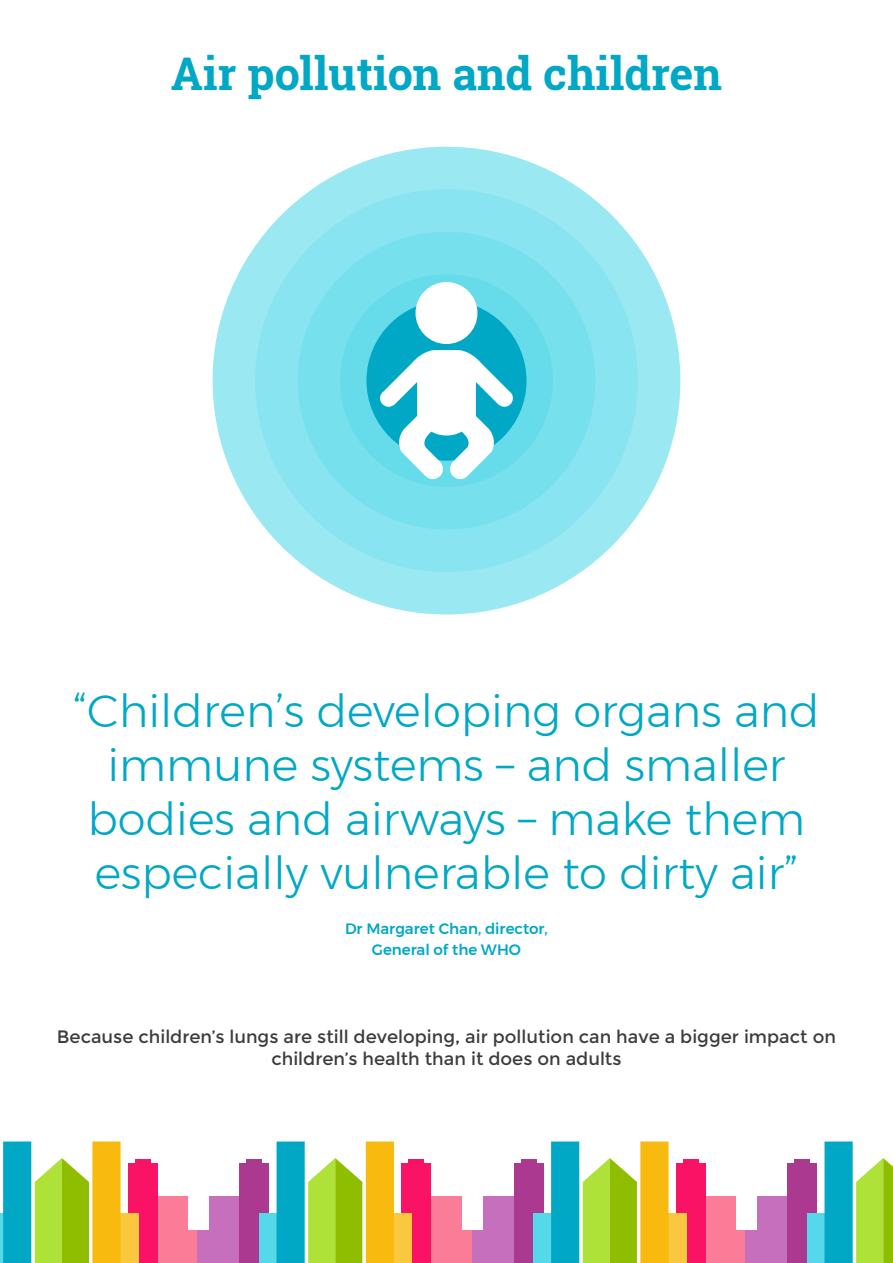
<style>
.page{position:relative;width:893px;height:1263px;background:#fff}
.page>*{position:absolute;margin:0;border:0;box-sizing:border-box;transform-origin:0 0}
.t1{font:300 45px/54px "Montserrat";color:#00a8c6;text-align:center}
.t2{font:700 45px "Roboto Slab";color:#00a8c6}
.t3{font:18px/22.5px "Montserrat";color:#3c3c3b;text-align:center}
.t4{font:500 15px/21px "Montserrat";color:#00a8c6;text-align:center}
</style>
<div class="page">
<div style="left:213px;top:147px;width:467px;height:467px;background:#99e8f2;border-radius:50%"></div>
<div style="left:255px;top:189px;width:383px;height:383px;background:#88e4f0;border-radius:50%"></div>
<div style="left:298px;top:232px;width:297px;height:297px;background:#77e0ed;border-radius:50%"></div>
<div style="left:340px;top:274px;width:213px;height:213px;background:#66dceb;border-radius:50%"></div>
<div style="left:366px;top:301px;width:160px;height:160px;background:#00a8c6;border-radius:50%"></div>
<div style="left:415px;top:282px;width:62px;height:62px;background:#fff;border-radius:50%"></div>
<svg style="left:380px;top:350px;width:133px;height:129px"></svg>
<div style="left:169px;top:1231px;width:30px;height:32px;background:#fa7c97"></div>
<div style="left:155px;top:1196px;width:33px;height:67px;background:#fa7c97"></div>
<div style="left:128px;top:1163px;width:30px;height:100px;background:#fa1265"></div>
<div style="left:135px;top:1160px;width:16px;height:69px;background:#fa1265"></div>
<div style="left:103px;top:1214px;width:35px;height:49px;background:#f9c83f"></div>
<div style="left:92px;top:1141px;width:29px;height:122px;background:#f8ba0f"></div>
<svg style="left:35px;top:1158px;width:54px;height:105px;background:#a9d536"></svg>
<div style="left:0;top:1214px;width:21px;height:49px;background:#55d8e9"></div>
<div style="left:3px;top:1141px;width:28px;height:122px;background:#00a8c6"></div>
<div style="left:442px;top:1231px;width:31px;height:32px;background:#fa7c97"></div>
<div style="left:428px;top:1196px;width:33px;height:67px;background:#fa7c97"></div>
<div style="left:401px;top:1163px;width:30px;height:100px;background:#fa1265"></div>
<div style="left:408px;top:1160px;width:16px;height:69px;background:#fa1265"></div>
<div style="left:376px;top:1214px;width:36px;height:49px;background:#f9c83f"></div>
<div style="left:366px;top:1141px;width:28px;height:122px;background:#f8ba0f"></div>
<svg style="left:308px;top:1158px;width:54px;height:105px;background:#aad537"></svg>
<div style="left:198px;top:1231px;width:30px;height:32px;background:#c66fbd"></div>
<div style="left:209px;top:1196px;width:33px;height:67px;background:#c66fbd"></div>
<div style="left:239px;top:1163px;width:30px;height:100px;background:#ab3990"></div>
<div style="left:246px;top:1160px;width:16px;height:69px;background:#ab3990"></div>
<div style="left:259px;top:1214px;width:35px;height:49px;background:#55d8e9"></div>
<div style="left:277px;top:1141px;width:28px;height:122px;background:#00a8c6"></div>
<div style="left:717px;top:1231px;width:30px;height:32px;background:#fa7c97"></div>
<div style="left:703px;top:1196px;width:33px;height:67px;background:#fa7c97"></div>
<div style="left:676px;top:1163px;width:30px;height:100px;background:#fa1265"></div>
<div style="left:683px;top:1160px;width:16px;height:69px;background:#fa1265"></div>
<div style="left:651px;top:1214px;width:35px;height:49px;background:#f9c83f"></div>
<div style="left:640px;top:1141px;width:28px;height:122px;background:#f8ba0f"></div>
<svg style="left:583px;top:1158px;width:54px;height:105px;background:#a9d536"></svg>
<div style="left:473px;top:1231px;width:30px;height:32px;background:#c66fbd"></div>
<div style="left:484px;top:1196px;width:33px;height:67px;background:#c66fbd"></div>
<div style="left:514px;top:1163px;width:30px;height:100px;background:#ab3990"></div>
<div style="left:521px;top:1160px;width:16px;height:69px;background:#ab3990"></div>
<div style="left:533px;top:1214px;width:36px;height:49px;background:#55d8e9"></div>
<div style="left:551px;top:1141px;width:28px;height:122px;background:#00a8c6"></div>
<svg style="left:856px;top:1158px;width:37px;height:105px;background:#aedb3e"></svg>
<div style="left:746px;top:1231px;width:30px;height:32px;background:#c66fbd"></div>
<div style="left:757px;top:1196px;width:33px;height:67px;background:#c66fbd"></div>
<div style="left:787px;top:1163px;width:30px;height:100px;background:#ab3990"></div>
<div style="left:794px;top:1160px;width:16px;height:69px;background:#ab3990"></div>
<div style="left:807px;top:1214px;width:35px;height:49px;background:#55d8e9"></div>
<div style="left:824px;top:1141px;width:29px;height:122px;background:#00a8c6"></div>
<p class="t2" style="left:171px;top:43px;width:553px">Air pollution and children</p>
<p class="t1" style="left:73px;top:683px;width:748px">“Children’s developing organs and immune systems – and smaller bodies and airways – make them especially vulnerable to dirty air”</p>
<p class="t4" style="left:345px;top:918px;width:204px">Dr Margaret Chan, director,<br>General of the WHO</p>
<p class="t3" style="left:57px;top:1025px;width:781px">Because children’s lungs are still developing, air pollution can have a bigger impact on children’s health than it does on adults</p>
</div>
